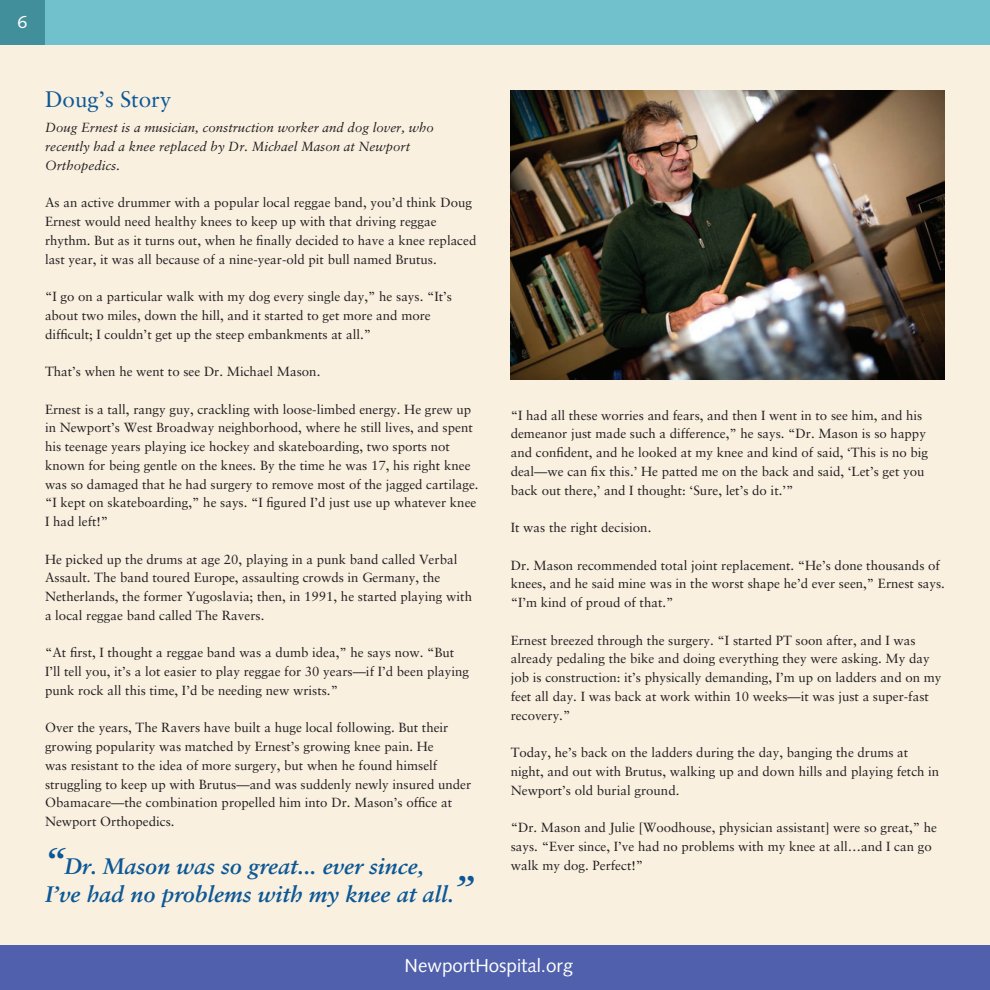
<style>
.page{position:relative;width:990px;height:990px;background:#fff}
.page>*{position:absolute;margin:0;border:0;box-sizing:border-box;transform-origin:0 0}
.t1{font:italic 700 22.5px/28.8px "Sabon";color:#0c5896}
.t2{font:22.5px "Sabon";color:#0c5896}
.t3{font:18.75px "Syntax";color:#fff}
.t4{font:17.5px "Syntax";color:#fff}
.t5{font:13.25px/18.8px "Sabon";color:#231f20}
.t6{font:italic 13.25px/18.8px "Sabon";color:#231f20}
.s1{font-size:37.5px}
</style>
<div class="page">
<div style="left:0;top:45px;width:990px;height:900px;background:#f9f0e0"></div>
<div style="left:45px;top:0;width:945px;height:45px;background:#70c1cb"></div>
<div style="left:0;top:0;width:45px;height:45px;background:#428f9c"></div>
<img style="left:511px;top:90px;width:434px;height:289px">
<div style="left:0;top:945px;width:990px;height:45px;background:#5060ac"></div>
<p class="t4" style="left:18px;top:11px;width:11px">6</p>
<p class="t2" style="left:45px;top:86px;width:128px">Doug’s Story</p>
<p class="t6" style="left:45px;top:118px;width:390px">Doug Ernest is a musician, construction worker and dog lover, who recently had a knee replaced by Dr. Michael Mason at Newport<br>Orthopedics.</p>
<p class="t5" style="left:45px;top:193px;width:433px">As an active drummer with a popular local reggae band, you’d think Doug Ernest would need healthy knees to keep up with that driving reggae rhythm. But as it turns out, when he fnally decided to have a knee replaced last year, it was all because of a nine-year-old pit bull named Brutus.</p>
<p class="t5" style="left:45px;top:287px;width:409px">“I go on a particular walk with my dog every single day,” he says. “It’s about two miles, down the hill, and it started to get more and more diffcult; I couldn’t get up the steep embankments at all.”</p>
<p class="t5" style="left:45px;top:362px;width:277px">That’s when he went to see Dr. Michael Mason.</p>
<p class="t5" style="left:45px;top:399px;width:435px">Ernest is a tall, rangy guy, crackling with loose-limbed energy. He grew up in Newport’s West Broadway neighborhood, where he still lives, and spent his teenage years playing ice hockey and skateboarding, two sports not known for being gentle on the knees. By the time he was 17, his right knee was so damaged that he had surgery to remove most of the jagged cartilage. “I kept on skateboarding,” he says. “I fgured I’d just use up whatever knee I had left!”</p>
<p class="t5" style="left:45px;top:549px;width:429px">He picked up the drums at age 20, playing in a punk band called Verbal Assault. The band toured Europe, assaulting crowds in Germany, the Netherlands, the former Yugoslavia; then, in 1991, he started playing with a local reggae band called The Ravers.</p>
<p class="t5" style="left:45px;top:643px;width:426px">“At frst, I thought a reggae band was a dumb idea,” he says now. “But<br>I’ll tell you, it’s a lot easier to play reggae for 30 years—if I’d been playing punk rock all this time, I’d be needing new wrists.”</p>
<p class="t5" style="left:45px;top:718px;width:428px">Over the years, The Ravers have built a huge local following. But their growing popularity was matched by Ernest’s growing knee pain. He<br>was resistant to the idea of more surgery, but when he found himself struggling to keep up with Brutus—and was suddenly newly insured under Obamacare—the combination propelled him into Dr. Mason’s offce at Newport Orthopedics.</p>
<h2 class="t1" style="left:45px;top:851px;width:430px"><span class="s1">“</span>Dr. Mason was so great... ever since,<br>I’ve had no problems with my knee at all.<span class="s1">”</span></h2>
<p class="t5" style="left:511px;top:406px;width:419px">“I had all these worries and fears, and then I went in to see him, and his demeanor just made such a difference,” he says. “Dr. Mason is so happy and confdent, and he looked at my knee and kind of said, ‘This is no big deal—we can fx this.’ He patted me on the back and said, ‘Let’s get you back out there,’ and I thought: ‘Sure, let’s do it.’”</p>
<p class="t5" style="left:511px;top:518px;width:142px">It was the right decision.</p>
<p class="t5" style="left:511px;top:556px;width:436px">Dr. Mason recommended total joint replacement. “He’s done thousands of knees, and he said mine was in the worst shape he’d ever seen,” Ernest says. “I’m kind of proud of that.”</p>
<p class="t5" style="left:511px;top:631px;width:432px">Ernest breezed through the surgery. “I started PT soon after, and I was already pedaling the bike and doing everything they were asking. My day job is construction: it’s physically demanding, I’m up on ladders and on my feet all day. I was back at work within 10 weeks—it was just a super-fast recovery.”</p>
<p class="t5" style="left:511px;top:743px;width:430px">Today, he’s back on the ladders during the day, banging the drums at night, and out with Brutus, walking up and down hills and playing fetch in<br>Newport’s old burial ground.</p>
<p class="t5" style="left:511px;top:818px;width:428px">“Dr. Mason and Julie [Woodhouse, physician assistant] were so great,” he says. “Ever since, I’ve had no problems with my knee at all…and I can go walk my dog. Perfect!”</p>
<p class="t3" style="left:405px;top:954px;width:170px">NewportHospital.org</p>
</div>
